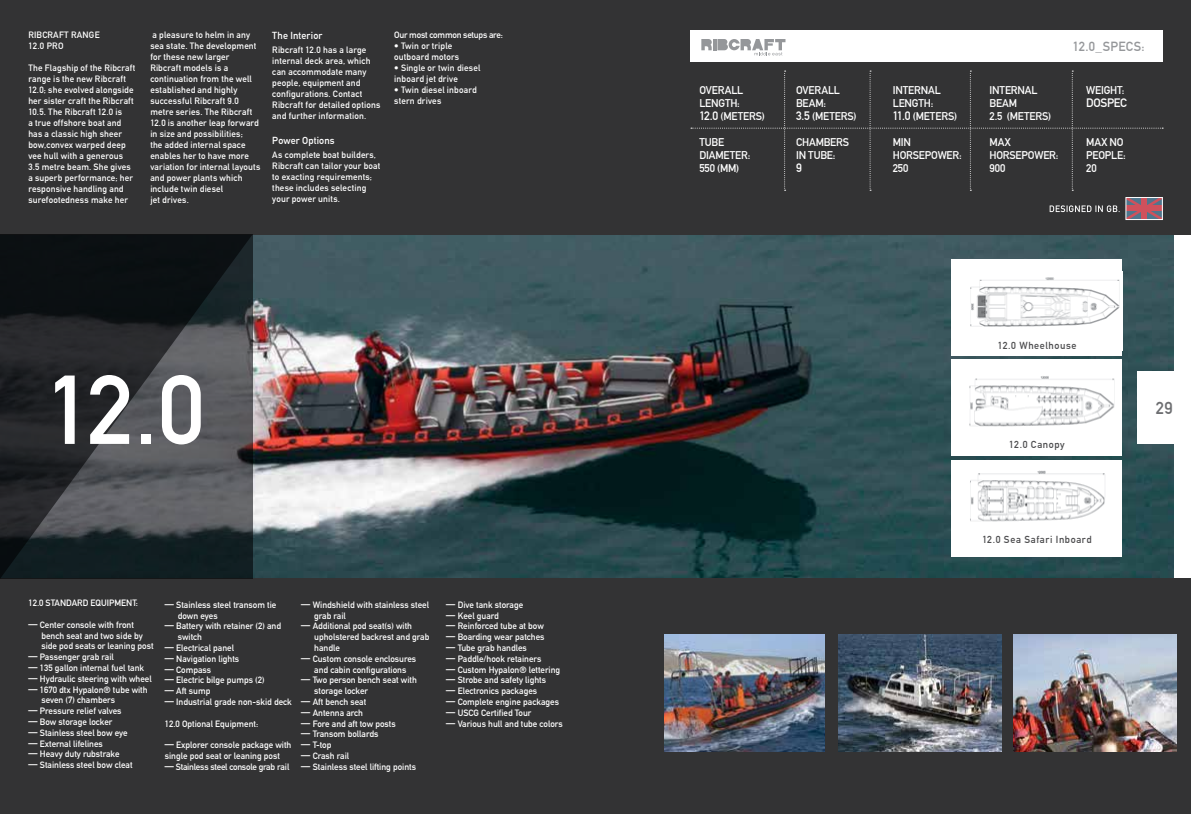
<style>
.page{position:relative;width:1191px;height:814px;background:#fff}
.page>*{position:absolute;margin:0;border:0;box-sizing:border-box;transform-origin:0 0}
.t1{font:700 96px "DIN Alternate";color:#fff}
.t2{font:700 17px "DIN Alternate";color:#6d6e71}
.t3{font:700 13px "DIN Alternate";letter-spacing:.02em;color:#95979a}
.t4{font:700 12px "DIN Alternate";letter-spacing:-.025em;color:#fff}
.t5{font:700 11px/13px "DIN Alternate";letter-spacing:-.015em;color:#fff}
.t6{font:700 10px "DIN Alternate";letter-spacing:.055em;color:#4d4d4f}
.t7{font:700 10px "DIN Alternate";letter-spacing:.01em;color:#fff}
.t8{font:700 9px/11px "DIN Alternate";color:#fff}
.t9{font:700 9px/11px "DIN Alternate";letter-spacing:.02em;color:#fff}
.t10{font:700 9px "DIN Alternate";letter-spacing:-.02em;color:#fff}
.t11{font:700 9px/11px "DIN Alternate";letter-spacing:.025em;color:#fff}
.s1{font-family:"Helvetica Neue";font-weight:400}
.s2{font-size:12px}
</style>
<div class="page">
<img style="left:252px;top:235px;width:921px;height:344px">
<div style="left:0;top:579px;width:1191px;height:235px;background:#333334"></div>
<div style="left:0;top:0;width:1191px;height:235px;background:#333334"></div>
<div style="left:1137px;top:370px;width:54px;height:73px;background:#fff"></div>
<div style="left:690px;top:31px;width:472px;height:31px;background:#fff"></div>
<svg style="left:701px;top:39px;width:84px;height:16px"></svg>
<svg style="left:691px;top:71px;width:472px;height:120px"></svg>
<svg style="left:1049px;top:205px;width:70px;height:7px"></svg>
<svg style="left:1127px;top:199px;width:33px;height:19px"></svg>
<div style="left:1141px;top:197px;width:5px;height:23px;background:#cf515c"></div>
<div style="left:1126px;top:206px;width:36px;height:5px;background:#cf515c"></div>
<div style="left:1125px;top:197px;width:37px;height:23px;border:1px solid #fff"></div>
<svg style="left:0;top:235px;width:252px;height:344px;background:#2d3134"></svg>
<div style="left:951px;top:459px;width:171px;height:97px;background:#fff"></div>
<div style="left:951px;top:359px;width:171px;height:97px;background:#fff"></div>
<div style="left:951px;top:259px;width:171px;height:97px;background:#fff"></div>
<img style="left:664px;top:634px;width:160px;height:117px">
<img style="left:838px;top:634px;width:163px;height:117px">
<img style="left:1013px;top:634px;width:163px;height:117px">
<img style="left:970px;top:470px;width:135px;height:52px">
<img style="left:969px;top:376px;width:146px;height:51px">
<img style="left:970px;top:277px;width:150px;height:50px">
<p class="t11" style="left:28px;top:29px;width:73px">RIBCRAFT RANGE<br>12.0 PRO</p>
<p class="t8" style="left:28px;top:62px;width:108px">The Flagship of the Ribcraft range is the new Ribcraft<br>12.0; she evolved alongside her sister craft the Ribcraft<br>10.5. The Ribcraft 12.0 is<br>a true offshore boat and has a classic high sheer bow,convex warped deep vee hull with a generous<br>3.5 metre beam. She gives a superb performance; her responsive handling and surefootedness make her</p>
<p class="t8" style="left:150px;top:29px;width:111px">a pleasure to helm in any sea state. The development for these new larger<br>Ribcraft models is a continuation from the well established and highly successful Ribcraft 9.0 metre series. The Ribcraft<br>12.0 is another leap forward in size and possibilities;<br>the added internal space enables her to have more variation for internal layouts and power plants which include twin diesel<br>jet drives.</p>
<p class="t7" style="left:272px;top:27px;width:52px">The Interior</p>
<p class="t8" style="left:272px;top:43px;width:110px">Ribcraft 12.0 has a large internal deck area, which can accommodate many people, equipment and configurations. Contact<br>Ribcraft for detailed options and further information.</p>
<p class="t7" style="left:272px;top:132px;width:64px">Power Options</p>
<p class="t8" style="left:272px;top:148px;width:109px">As complete boat builders,<br>Ribcraft can tailor your boat to exacting requirements; these includes selecting your power units.</p>
<p class="t10" style="left:394px;top:28px;width:110px">Our most common setups are:</p>
<p class="t8" style="left:394px;top:40px;width:66px">• Twin or triple outboard motors</p>
<p class="t8" style="left:394px;top:62px;width:88px">• Single or twin diesel inboard jet drive</p>
<p class="t9" style="left:394px;top:84px;width:84px">• Twin diesel inboard stern drives</p>
<h1 class="t1" style="left:46px;top:337px;width:160px">12.0</h1>
<p class="t8" style="left:28px;top:597px;width:111px">12.0 STANDARD EQUIPMENT:</p>
<p class="t8" style="left:28px;top:618px;width:107px"><span class="s1">━</span> Center console with front</p>
<p class="t8" style="left:41px;top:629px;width:103px">bench seat and two side by</p>
<p class="t8" style="left:41px;top:640px;width:114px">side pod seats or leaning post</p>
<p class="t8" style="left:28px;top:651px;width:87px"><span class="s1">━</span> Passenger grab rail</p>
<p class="t8" style="left:28px;top:661px;width:117px"><span class="s1">━</span> 135 gallon internal fuel tank</p>
<p class="t8" style="left:28px;top:672px;width:125px"><span class="s1">━</span> Hydraulic steering with wheel</p>
<p class="t8" style="left:28px;top:683px;width:121px"><span class="s1">━</span> 1670 dtx Hypalon® tube with</p>
<p class="t8" style="left:41px;top:694px;width:75px">seven (7) chambers</p>
<p class="t8" style="left:28px;top:705px;width:95px"><span class="s1">━</span> Pressure relief valves</p>
<p class="t8" style="left:28px;top:715px;width:86px"><span class="s1">━</span> Bow storage locker</p>
<p class="t8" style="left:28px;top:726px;width:101px"><span class="s1">━</span> Stainless steel bow eye</p>
<p class="t8" style="left:28px;top:737px;width:76px"><span class="s1">━</span> External lifelines</p>
<p class="t8" style="left:28px;top:748px;width:93px"><span class="s1">━</span> Heavy duty rubstrake</p>
<p class="t8" style="left:28px;top:759px;width:106px"><span class="s1">━</span> Stainless steel bow cleat</p>
<p class="t8" style="left:165px;top:598px;width:113px"><span class="s1">━</span> Stainless steel transom tie</p>
<p class="t8" style="left:178px;top:609px;width:41px">down eyes</p>
<p class="t8" style="left:165px;top:620px;width:118px"><span class="s1">━</span> Battery with retainer (2) and</p>
<p class="t8" style="left:178px;top:631px;width:26px">switch</p>
<p class="t8" style="left:165px;top:641px;width:71px"><span class="s1">━</span> Electrical panel</p>
<p class="t8" style="left:165px;top:652px;width:76px"><span class="s1">━</span> Navigation lights</p>
<p class="t8" style="left:165px;top:663px;width:48px"><span class="s1">━</span> Compass</p>
<p class="t8" style="left:165px;top:674px;width:101px"><span class="s1">━</span> Electric bilge pumps (2)</p>
<p class="t8" style="left:165px;top:685px;width:47px"><span class="s1">━</span> Aft sump</p>
<p class="t8" style="left:165px;top:695px;width:129px"><span class="s1">━</span> Industrial grade non-skid deck</p>
<p class="t8" style="left:165px;top:717px;width:95px">12.0 Optional Equipment:</p>
<p class="t8" style="left:165px;top:739px;width:128px"><span class="s1">━</span> Explorer console package with single pod seat or leaning post<br><span class="s1">━</span> Stainless steel console grab rail</p>
<p class="t8" style="left:301px;top:598px;width:129px"><span class="s1">━</span> Windshield with stainless steel</p>
<p class="t8" style="left:314px;top:609px;width:33px">grab rail</p>
<p class="t8" style="left:301px;top:620px;width:112px"><span class="s1">━</span> Additional pod seat(s) with</p>
<p class="t8" style="left:314px;top:631px;width:117px">upholstered backrest and grab</p>
<p class="t8" style="left:314px;top:641px;width:27px">handle</p>
<p class="t8" style="left:301px;top:652px;width:117px"><span class="s1">━</span> Custom console enclosures</p>
<p class="t8" style="left:314px;top:663px;width:94px">and cabin configurations</p>
<p class="t8" style="left:301px;top:674px;width:117px"><span class="s1">━</span> Two person bench seat with</p>
<p class="t8" style="left:314px;top:685px;width:55px">storage locker</p>
<p class="t8" style="left:301px;top:695px;width:66px"><span class="s1">━</span> Aft bench seat</p>
<p class="t8" style="left:301px;top:706px;width:63px"><span class="s1">━</span> Antenna arch</p>
<p class="t8" style="left:301px;top:717px;width:96px"><span class="s1">━</span> Fore and aft tow posts</p>
<p class="t8" style="left:301px;top:728px;width:79px"><span class="s1">━</span> Transom bollards</p>
<p class="t8" style="left:301px;top:739px;width:32px"><span class="s1">━</span> T-top</p>
<p class="t8" style="left:301px;top:749px;width:49px"><span class="s1">━</span> Crash rail</p>
<p class="t8" style="left:301px;top:760px;width:116px"><span class="s1">━</span> Stainless steel lifting points</p>
<p class="t8" style="left:446px;top:598px;width:118px"><span class="s1">━</span> Dive tank storage<br><span class="s1">━</span> Keel guard<br><span class="s1">━</span> Reinforced tube at bow<br><span class="s1">━</span> Boarding wear patches<br><span class="s1">━</span> Tube grab handles<br><span class="s1">━</span> Paddle/hook retainers<br><span class="s1">━</span> Custom Hypalon® lettering <span class="s1">━</span> Strobe and safety lights<br><span class="s1">━</span> Electronics packages<br><span class="s1">━</span> Complete engine packages <span class="s1">━</span> USCG Certified Tour<br><span class="s1">━</span> Various hull and tube colors</p>
<p class="t5" style="left:699px;top:82px;width:67px">OVERALL<br>LENGTH:<br><span class="s2">12.0</span> (METERS)</p>
<p class="t5" style="left:699px;top:134px;width:52px">TUBE<br>DIAMETER:<br>550 (MM)</p>
<p class="t5" style="left:796px;top:82px;width:62px">OVERALL<br>BEAM:<br><span class="s2">3.5</span> (METERS)</p>
<p class="t5" style="left:796px;top:134px;width:55px">CHAMBERS<br>IN TUBE:</p>
<h3 class="t4" style="left:796px;top:158px;width:7px">9</h3>
<p class="t5" style="left:892px;top:82px;width:66px">INTERNAL<br>LENGTH:<br><span class="s2">11.0</span> (METERS)</p>
<p class="t5" style="left:892px;top:134px;width:70px">MIN<br>HORSEPOWER:<br>250</p>
<p class="t5" style="left:989px;top:82px;width:63px">INTERNAL<br>BEAM<br>2.5 (METERS)</p>
<p class="t5" style="left:989px;top:134px;width:70px">MAX<br>HORSEPOWER:<br>900</p>
<h3 class="t3" style="left:1072px;top:36px;width:73px">12.0_SPECS:</h3>
<p class="t5" style="left:1086px;top:82px;width:40px">WEIGHT:</p>
<h3 class="t4" style="left:1086px;top:93px;width:42px">DOSPEC</h3>
<p class="t5" style="left:1086px;top:134px;width:41px">MAX NO<br>PEOPLE:<br>20</p>
<p class="t6" style="left:997px;top:338px;width:80px">12.0 Wheelhouse</p>
<p class="t6" style="left:1009px;top:437px;width:57px">12.0 Canopy</p>
<p class="t6" style="left:982px;top:532px;width:111px">12.0 Sea Safari Inboard</p>
<h2 class="t2" style="left:1155px;top:394px;width:18px">29</h2>
</div>
